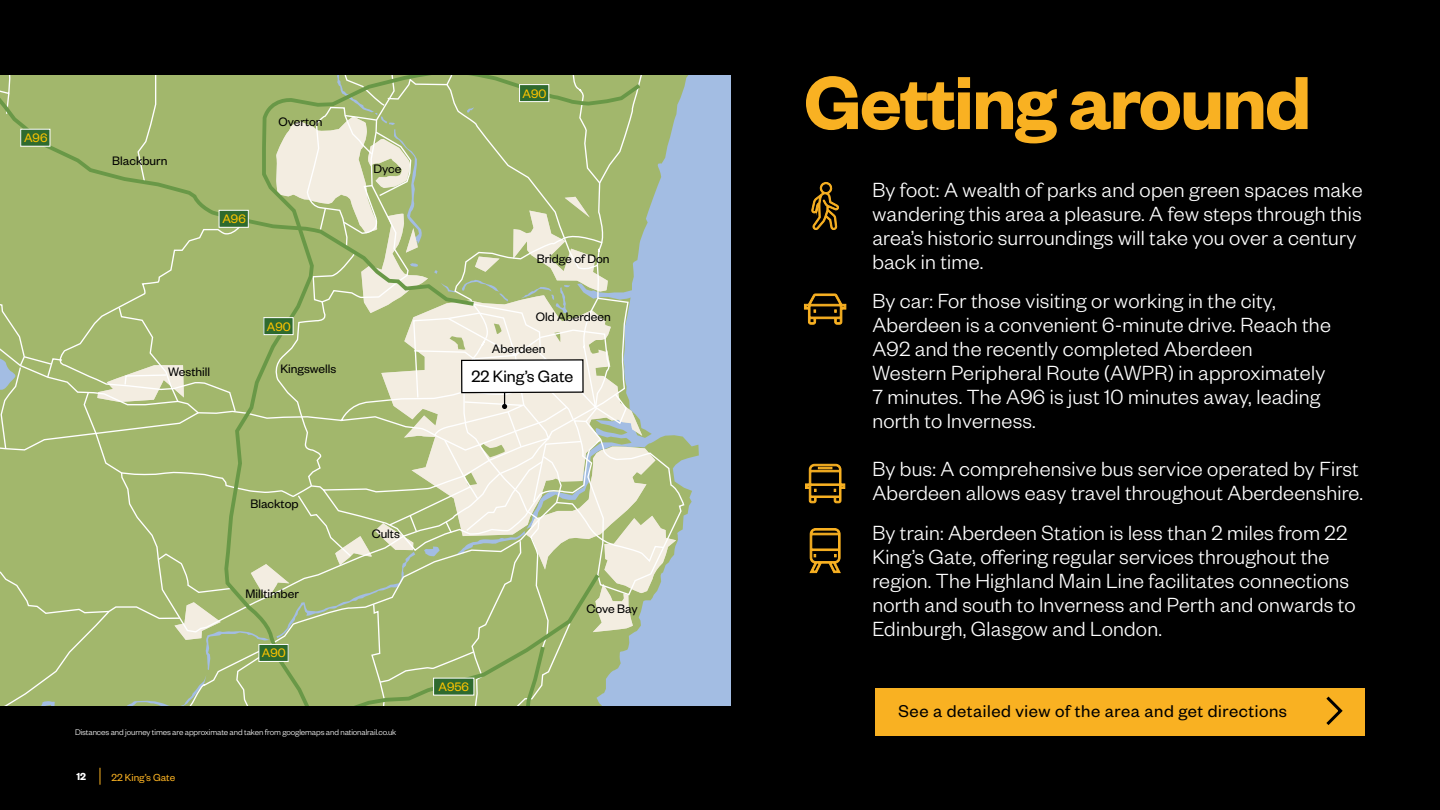
<style>
.page{position:relative;width:1440px;height:810px;background:#000}
.page>*{position:absolute;margin:0;border:0;box-sizing:border-box;transform-origin:0 0}
.t1{font:600 82.5px "Founders Grotesk";letter-spacing:-.02em;color:#f9b122}
.t2{font:300 22.5px/24px "Founders Grotesk";letter-spacing:.01em;color:#fff}
.t3{font:18.75px "Founders Grotesk";letter-spacing:.03em;color:#000}
.t4{font:18px "Founders Grotesk";letter-spacing:-.005em;color:#000}
.t5{font:13.5px "Founders Grotesk";color:#000}
.t6{font:13.5px "Founders Grotesk";color:#fdc300}
.t7{font:11.25px "Founders Grotesk";color:#f9b122}
.t8{font:600 11.25px "Founders Grotesk";color:#fff}
.t9{font:300 9px "Founders Grotesk";letter-spacing:-.01em;color:#fff}
</style>
<div class="page">
<svg style="left:100px;top:768px;width:1px;height:17px"></svg>
<div style="left:685px;top:75px;width:45px;height:630px;background:#a3bde3"></div>
<svg style="left:0;top:75px;width:685px;height:630px;background:#aec088"></svg>
<div style="left:875px;top:688px;width:490px;height:47px;background:#f9b122"></div>
<svg style="left:811px;top:182px;width:28px;height:48px"></svg>
<svg style="left:804px;top:293px;width:43px;height:32px"></svg>
<svg style="left:809px;top:528px;width:32px;height:46px"></svg>
<svg style="left:805px;top:464px;width:40px;height:40px"></svg>
<svg style="left:1326px;top:696px;width:17px;height:29px"></svg>
<p class="t6" style="left:24px;top:130px;width:25px">A96</p>
<p class="t5" style="left:112px;top:152px;width:57px">Blackburn</p>
<p class="t5" style="left:278px;top:113px;width:46px">Overton</p>
<p class="t6" style="left:222px;top:211px;width:25px">A96</p>
<p class="t5" style="left:374px;top:160px;width:29px">Dyce</p>
<p class="t6" style="left:267px;top:318px;width:25px">A90</p>
<p class="t5" style="left:168px;top:364px;width:43px">Westhill</p>
<p class="t5" style="left:280px;top:360px;width:57px">Kingswells</p>
<p class="t6" style="left:523px;top:85px;width:25px">A90</p>
<p class="t5" style="left:537px;top:250px;width:74px">Bridge of Don</p>
<p class="t5" style="left:536px;top:309px;width:77px">Old Aberdeen</p>
<p class="t5" style="left:492px;top:341px;width:55px">Aberdeen</p>
<p class="t4" style="left:471px;top:365px;width:103px">22 King’s Gate</p>
<p class="t5" style="left:250px;top:495px;width:50px">Blacktop</p>
<p class="t5" style="left:245px;top:585px;width:55px">Milltimber</p>
<p class="t6" style="left:262px;top:645px;width:25px">A90</p>
<p class="t5" style="left:372px;top:525px;width:30px">Cults</p>
<p class="t9" style="left:75px;top:727px;width:323px">Distances and journey times are approximate and taken from googlemaps and nationalrail.co.uk</p>
<p class="t8" style="left:76px;top:770px;width:11px">12</p>
<p class="t7" style="left:112px;top:770px;width:65px">22 King’s Gate</p>
<p class="t6" style="left:438px;top:679px;width:32px">A956</p>
<p class="t5" style="left:586px;top:601px;width:53px">Cove Bay</p>
<h1 class="t1" style="left:804px;top:51px;width:509px">Getting around</h1>
<p class="t2" style="left:872px;top:177px;width:492px">By foot: A wealth of parks and open green spaces make wandering this area a pleasure. A few steps through this area’s historic surroundings will take you over a century back in time.</p>
<p class="t2" style="left:872px;top:288px;width:460px">By car: For those visiting or working in the city, Aberdeen is a convenient 6-minute drive. Reach the A92 and the recently completed Aberdeen Western Peripheral Route (AWPR) in approximately 7 minutes. The A96 is just 10 minutes away, leading north to Inverness.</p>
<p class="t2" style="left:872px;top:456px;width:492px">By bus: A comprehensive bus service operated by First<br>Aberdeen allows easy travel throughout Aberdeenshire.</p>
<p class="t2" style="left:872px;top:520px;width:485px">By train: Aberdeen Station is less than 2 miles from 22<br>King’s Gate, offering regular services throughout the region. The Highland Main Line facilitates connections north and south to Inverness and Perth and onwards to Edinburgh, Glasgow and London.</p>
<p class="t3" style="left:898px;top:700px;width:390px">See a detailed view of the area and get directions</p>
</div>
